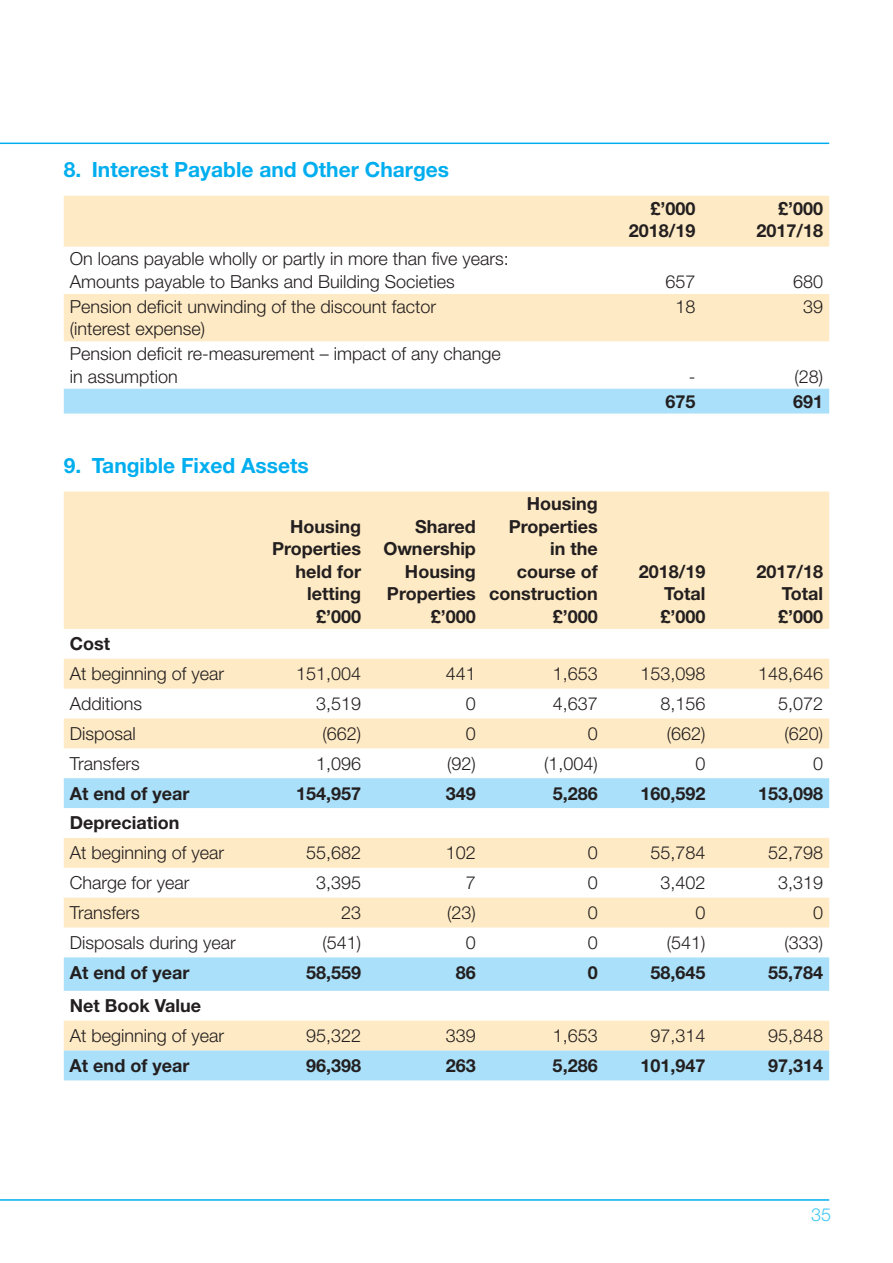
<style>
.page{position:relative;width:893px;height:1263px;background:#fff}
.page>*{position:absolute;margin:0;border:0;box-sizing:border-box;transform-origin:0 0}
.Notes_Heading{font:700 21px "Helvetica Neue LT Std";color:#00aeef}
.Table_Body_Txt{font:300 18px/22.5px "Helvetica Neue LT Std";color:#231f20}
.Table_Body_Txt-2{font:700 18px/22.5px "Helvetica Neue LT Std";color:#231f20;text-align:right}
.Body_Txt{font:300 18px "Helvetica Neue LT Std";color:#231f20}
.Body_Txt-2{font:700 18px "Helvetica Neue LT Std";color:#231f20}
.t1{font:300 18px "Helvetica Neue LT Std";color:#40c7f4}
</style>
<div class="page">
<hr style="left:0;top:1199px;width:829px;height:2px;background:#00aeef">
<hr style="left:0;top:143px;width:829px;height:1px;background:#00aeef">
<svg style="left:64px;top:196px;width:765px;height:145px;fill:#feeac4"></svg>
<div style="left:64px;top:389px;width:765px;height:24px;background:#aae0f9"></div>
<svg style="left:64px;top:491px;width:765px;height:258px;fill:#feeac4"></svg>
<svg style="left:64px;top:778px;width:765px;height:302px"></svg>
<p class="Notes_Heading" style="left:64px;top:157px;width:387px">8. Interest Payable and Other Charges</p>
<p class="Table_Body_Txt" style="left:70px;top:247px;width:441px">On loans payable wholly or partly in more than five years:<br>Amounts payable to Banks and Building Societies</p>
<p class="Table_Body_Txt-2" style="left:651px;top:197px;width:47px">£’000</p>
<p class="Table_Body_Txt-2" style="left:629px;top:219px;width:68px">2018/19</p>
<p class="Table_Body_Txt-2" style="left:756px;top:197px;width:68px">£’000<br>2017/18</p>
<p class="Table_Body_Txt" style="left:666px;top:270px;width:32px">657</p>
<p class="Table_Body_Txt" style="left:793px;top:270px;width:32px">680</p>
<p class="Table_Body_Txt" style="left:70px;top:295px;width:368px">Pension deficit unwinding of the discount factor (interest expense)</p>
<p class="Table_Body_Txt" style="left:676px;top:295px;width:22px">18</p>
<p class="Table_Body_Txt" style="left:803px;top:295px;width:22px">39</p>
<p class="Table_Body_Txt" style="left:70px;top:342px;width:433px">Pension deficit re-measurement – impact of any change in assumption</p>
<p class="Table_Body_Txt" style="left:689px;top:365px;width:8px">-</p>
<p class="Table_Body_Txt" style="left:794px;top:365px;width:30px">(28)</p>
<p class="Table_Body_Txt-2" style="left:666px;top:389px;width:32px">675</p>
<p class="Table_Body_Txt-2" style="left:793px;top:389px;width:32px">691</p>
<p class="Notes_Heading" style="left:64px;top:452px;width:246px">9. Tangible Fixed Assets</p>
<p class="Table_Body_Txt-2" style="left:290px;top:515px;width:72px">Housing</p>
<p class="Table_Body_Txt-2" style="left:272px;top:537px;width:90px">Properties</p>
<p class="Table_Body_Txt-2" style="left:295px;top:560px;width:67px">held for</p>
<p class="Table_Body_Txt-2" style="left:307px;top:582px;width:55px">letting</p>
<p class="Table_Body_Txt-2" style="left:316px;top:605px;width:47px">£’000</p>
<p class="Table_Body_Txt-2" style="left:415px;top:515px;width:62px">Shared</p>
<p class="Table_Body_Txt-2" style="left:383px;top:537px;width:94px">Ownership</p>
<p class="Table_Body_Txt-2" style="left:405px;top:560px;width:72px">Housing</p>
<p class="Table_Body_Txt-2" style="left:387px;top:582px;width:90px">Properties</p>
<p class="Table_Body_Txt-2" style="left:431px;top:605px;width:47px">£’000</p>
<p class="Table_Body_Txt-2" style="left:527px;top:492px;width:72px">Housing</p>
<p class="Table_Body_Txt-2" style="left:509px;top:515px;width:90px">Properties</p>
<p class="Table_Body_Txt-2" style="left:489px;top:537px;width:110px">in the course of construction</p>
<p class="Table_Body_Txt-2" style="left:553px;top:605px;width:47px">£’000</p>
<p class="Table_Body_Txt-2" style="left:639px;top:560px;width:68px">2018/19</p>
<p class="Table_Body_Txt-2" style="left:664px;top:582px;width:43px">Total</p>
<p class="Table_Body_Txt-2" style="left:661px;top:605px;width:47px">£’000</p>
<p class="Table_Body_Txt-2" style="left:756px;top:560px;width:68px">2017/18</p>
<p class="Table_Body_Txt-2" style="left:782px;top:582px;width:43px">Total</p>
<p class="Table_Body_Txt-2" style="left:778px;top:605px;width:47px">£’000</p>
<p class="Body_Txt-2" style="left:70px;top:633px;width:42px">Cost</p>
<p class="Body_Txt" style="left:70px;top:663px;width:156px">At beginning of year</p>
<p class="Table_Body_Txt" style="left:296px;top:662px;width:67px">151,004</p>
<p class="Table_Body_Txt" style="left:446px;top:662px;width:32px">441</p>
<p class="Table_Body_Txt" style="left:553px;top:662px;width:47px">1,653</p>
<p class="Table_Body_Txt" style="left:640px;top:662px;width:67px">153,098</p>
<p class="Table_Body_Txt" style="left:758px;top:662px;width:67px">148,646</p>
<p class="Body_Txt" style="left:70px;top:692px;width:74px">Additions</p>
<p class="Table_Body_Txt" style="left:316px;top:692px;width:47px">3,519</p>
<p class="Table_Body_Txt" style="left:466px;top:692px;width:12px">0</p>
<p class="Table_Body_Txt" style="left:553px;top:692px;width:47px">4,637</p>
<p class="Table_Body_Txt" style="left:660px;top:692px;width:47px">8,156</p>
<p class="Table_Body_Txt" style="left:778px;top:692px;width:47px">5,072</p>
<p class="Body_Txt" style="left:70px;top:722px;width:67px">Disposal</p>
<p class="Table_Body_Txt" style="left:322px;top:722px;width:40px">(662)</p>
<p class="Table_Body_Txt" style="left:466px;top:722px;width:12px">0</p>
<p class="Table_Body_Txt" style="left:588px;top:722px;width:12px">0</p>
<p class="Table_Body_Txt" style="left:667px;top:722px;width:40px">(662)</p>
<p class="Table_Body_Txt" style="left:784px;top:722px;width:40px">(620)</p>
<p class="Body_Txt" style="left:70px;top:752px;width:72px">Transfers</p>
<p class="Table_Body_Txt" style="left:316px;top:752px;width:47px">1,096</p>
<p class="Table_Body_Txt" style="left:447px;top:752px;width:30px">(92)</p>
<p class="Table_Body_Txt" style="left:544px;top:752px;width:55px">(1,004)</p>
<p class="Table_Body_Txt" style="left:696px;top:752px;width:12px">0</p>
<p class="Table_Body_Txt" style="left:813px;top:752px;width:12px">0</p>
<p class="Body_Txt-2" style="left:70px;top:782px;width:121px">At end of year</p>
<p class="Table_Body_Txt-2" style="left:296px;top:781px;width:67px">154,957</p>
<p class="Table_Body_Txt-2" style="left:446px;top:781px;width:32px">349</p>
<p class="Table_Body_Txt-2" style="left:553px;top:781px;width:47px">5,286</p>
<p class="Table_Body_Txt-2" style="left:640px;top:781px;width:67px">160,592</p>
<p class="Table_Body_Txt-2" style="left:758px;top:781px;width:67px">153,098</p>
<p class="Body_Txt-2" style="left:70px;top:812px;width:111px">Depreciation</p>
<p class="Body_Txt" style="left:70px;top:842px;width:156px">At beginning of year</p>
<p class="Table_Body_Txt" style="left:306px;top:841px;width:57px">55,682</p>
<p class="Table_Body_Txt" style="left:446px;top:841px;width:32px">102</p>
<p class="Table_Body_Txt" style="left:588px;top:841px;width:12px">0</p>
<p class="Table_Body_Txt" style="left:650px;top:841px;width:57px">55,784</p>
<p class="Table_Body_Txt" style="left:768px;top:841px;width:57px">52,798</p>
<p class="Body_Txt" style="left:70px;top:872px;width:121px">Charge for year</p>
<p class="Table_Body_Txt" style="left:316px;top:871px;width:47px">3,395</p>
<p class="Table_Body_Txt" style="left:466px;top:871px;width:12px">7</p>
<p class="Table_Body_Txt" style="left:588px;top:871px;width:12px">0</p>
<p class="Table_Body_Txt" style="left:660px;top:871px;width:47px">3,402</p>
<p class="Table_Body_Txt" style="left:778px;top:871px;width:47px">3,319</p>
<p class="Body_Txt" style="left:70px;top:902px;width:72px">Transfers</p>
<p class="Table_Body_Txt" style="left:341px;top:901px;width:22px">23</p>
<p class="Table_Body_Txt" style="left:447px;top:901px;width:30px">(23)</p>
<p class="Table_Body_Txt" style="left:588px;top:901px;width:12px">0</p>
<p class="Table_Body_Txt" style="left:695px;top:901px;width:12px">0</p>
<p class="Table_Body_Txt" style="left:813px;top:901px;width:12px">0</p>
<p class="Body_Txt" style="left:70px;top:931px;width:168px">Disposals during year</p>
<p class="Table_Body_Txt" style="left:322px;top:931px;width:40px">(541)</p>
<p class="Table_Body_Txt" style="left:466px;top:931px;width:12px">0</p>
<p class="Table_Body_Txt" style="left:588px;top:931px;width:12px">0</p>
<p class="Table_Body_Txt" style="left:667px;top:931px;width:40px">(541)</p>
<p class="Table_Body_Txt" style="left:784px;top:931px;width:40px">(333)</p>
<p class="Body_Txt-2" style="left:70px;top:961px;width:121px">At end of year</p>
<p class="Table_Body_Txt-2" style="left:306px;top:961px;width:57px">58,559</p>
<p class="Table_Body_Txt-2" style="left:456px;top:961px;width:22px">86</p>
<p class="Table_Body_Txt-2" style="left:588px;top:961px;width:12px">0</p>
<p class="Table_Body_Txt-2" style="left:650px;top:961px;width:57px">58,645</p>
<p class="Table_Body_Txt-2" style="left:768px;top:961px;width:57px">55,784</p>
<p class="Body_Txt-2" style="left:70px;top:995px;width:133px">Net Book Value</p>
<p class="Body_Txt" style="left:70px;top:1025px;width:156px">At beginning of year</p>
<p class="Table_Body_Txt" style="left:306px;top:1024px;width:57px">95,322</p>
<p class="Table_Body_Txt" style="left:446px;top:1024px;width:32px">339</p>
<p class="Table_Body_Txt" style="left:553px;top:1024px;width:47px">1,653</p>
<p class="Table_Body_Txt" style="left:650px;top:1024px;width:57px">97,314</p>
<p class="Table_Body_Txt" style="left:768px;top:1024px;width:57px">95,848</p>
<p class="Body_Txt-2" style="left:70px;top:1054px;width:121px">At end of year</p>
<p class="Table_Body_Txt-2" style="left:306px;top:1054px;width:57px">96,398</p>
<p class="Table_Body_Txt-2" style="left:446px;top:1054px;width:32px">263</p>
<p class="Table_Body_Txt-2" style="left:553px;top:1054px;width:47px">5,286</p>
<p class="Table_Body_Txt-2" style="left:640px;top:1054px;width:67px">101,947</p>
<p class="Table_Body_Txt-2" style="left:768px;top:1054px;width:57px">97,314</p>
<p class="t1" style="left:811px;top:1204px;width:22px">35</p>
</div>
